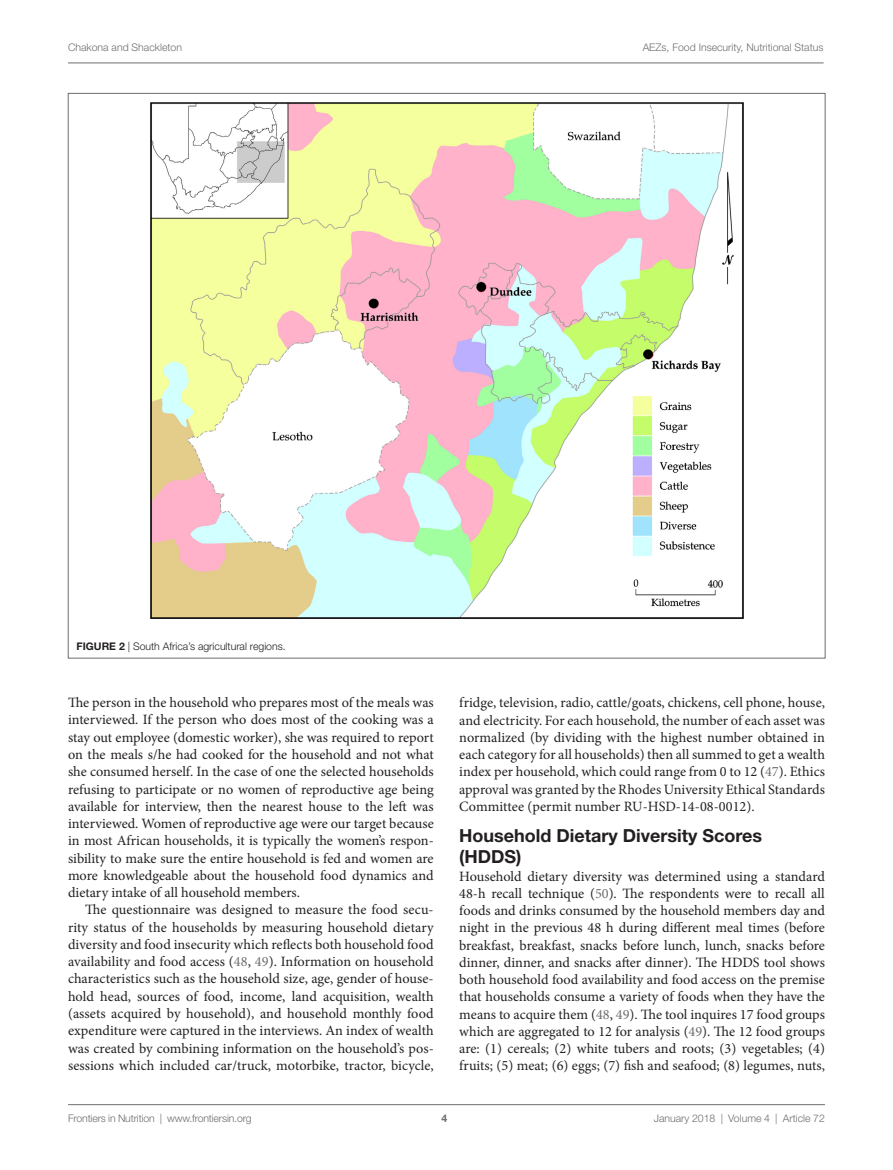
<style>
.page{position:relative;width:893px;height:1170px;background:#fff}
.page>*{position:absolute;margin:0;border:0;box-sizing:border-box;transform-origin:0 0}
.t1{font:700 18px/21px "Helvetica Neue LT Std";color:#231f20}
.t2{font:14.25px/17.2px "Minion Pro";color:#231f20;text-align:justify}
.t3{font:300 10.5px "Helvetica Neue LT Std";color:#6c6d70}
.t4{font:300 10.5px "Helvetica Neue LT Std";color:#231f20}
.t5{font:700 10.5px "Helvetica Neue LT Std";color:#6c6d70}
.s1{font-weight:700}
.s2{color:#6c6d70}
</style>
<div class="page">
<img style="left:150px;top:102px;width:594px;height:517px">
<hr style="left:68px;top:63px;width:756px;height:1px;background:#6c6d70">
<hr style="left:68px;top:1104px;width:757px;height:1px;background:#6c6d70">
<p class="t3" style="left:68px;top:41px;width:115px">Chakona and Shackleton</p>
<p class="t3" style="left:643px;top:41px;width:182px">AEZs, Food Insecurity, Nutritional Status</p>
<p class="t4" style="left:77px;top:639px;width:211px"><span class="s1">Figure 2</span> | South Africa’s agricultural regions.</p>
<p class="t2" style="left:68px;top:694px;width:367px">The person in the household who prepares most of the meals was interviewed. If the person who does most of the cooking was a stay out employee (domestic worker), she was required to report on the meals s/he had cooked for the household and not what she consumed herself. In the case of one the selected households refusing to participate or no women of reproductive age being available for interview, then the nearest house to the left was interviewed. Women of reproductive age were our target because in most African households, it is typically the women’s respon&shy;sibility to make sure the entire household is fed and women are more knowledgeable about the household food dynamics and dietary intake of all household members.</p>
<p class="t2" style="left:68px;top:901px;width:367px;text-indent:17px">The questionnaire was designed to measure the food secu&shy;rity status of the households by measuring household dietary diversity and food insecurity which reflects both household food availability and food access (<span class="s2">48</span>, <span class="s2">49</span>). Information on household characteristics such as the household size, age, gender of house&shy;hold head, sources of food, income, land acquisition, wealth (assets acquired by household), and household monthly food expenditure were captured in the interviews. An index of wealth was created by combining information on the household’s pos&shy;sessions which included car/truck, motorbike, tractor, bicycle,</p>
<p class="t2" style="left:459px;top:694px;width:367px">fridge, television, radio, cattle/goats, chickens, cell phone, house, and electricity. For each household, the number of each asset was normalized (by dividing with the highest number obtained in each category for all households) then all summed to get a wealth index per household, which could range from 0 to 12 (<span class="s2">47</span>). Ethics approval was granted by the Rhodes University Ethical Standards Committee (permit number RU-HSD-14-08-0012).</p>
<p class="t1" style="left:459px;top:824px;width:305px">Household Dietary Diversity Scores (HDDS)</p>
<p class="t2" style="left:459px;top:867px;width:367px">Household dietary diversity was determined using a standard 48-h recall technique (<span class="s2">50</span>). The respondents were to recall all foods and drinks consumed by the household members day and night in the previous 48 h during different meal times (before breakfast, breakfast, snacks before lunch, lunch, snacks before dinner, dinner, and snacks after dinner). The HDDS tool shows both household food availability and food access on the premise that households consume a variety of foods when they have the means to acquire them (<span class="s2">48</span>, <span class="s2">49</span>). The tool inquires 17 food groups which are aggregated to 12 for analysis (<span class="s2">49</span>). The 12 food groups are: (1) cereals; (2) white tubers and roots; (3) vegetables; (4) fruits; (5) meat; (6) eggs; (7) fish and seafood; (8) legumes, nuts,</p>
<p class="t3" style="left:68px;top:1111px;width:185px">Frontiers in Nutrition | www.frontiersin.org</p>
<p class="t3" style="left:654px;top:1111px;width:173px">January 2018 | Volume 4 | Article 72</p>
<p class="t5" style="left:441px;top:1111px;width:7px">4</p>
</div>
